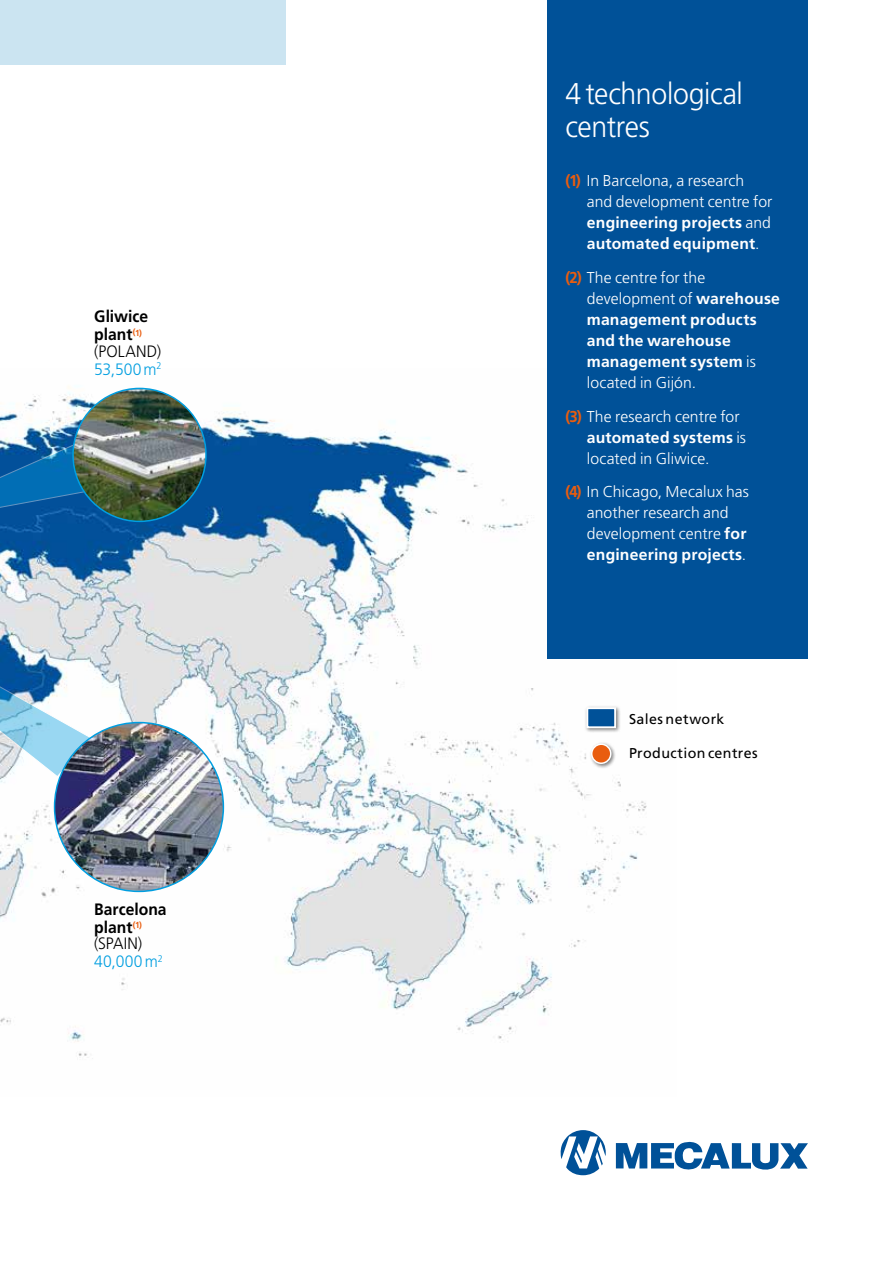
<style>
.page{position:relative;width:893px;height:1263px;background:#fff}
.page>*{position:absolute;margin:0;border:0;box-sizing:border-box;transform-origin:0 0}
.t1{font:300 30px/33px "Frutiger LT Std";letter-spacing:-.015em;color:#fff;scale:.95 1}
.t2{font:700 16.5px/18px "Frutiger LT Std";color:#000;scale:.95 1}
.t3{font:300 16.5px/18px "Frutiger LT Std";letter-spacing:.01em;color:#000;scale:.95 1}
.t4{font:300 15.75px/21px "Frutiger LT Std";letter-spacing:.005em;color:#fff}
.t5{font:700 15.75px/21px "Frutiger LT Std";letter-spacing:.015em;color:#fff}
.t6{font:14.25px "Frutiger LT Std";letter-spacing:.025em;color:#000}
.s1{color:#009ee0}
.s2{font-weight:700;color:#e95d0f}
.s3{font-weight:700}
.s4{color:#e95d0f}
.s5{font-weight:300}
</style>
<div class="page">
<img style="left:0;top:386px;width:676px;height:673px">
<svg style="left:0;top:429px;width:135px;height:102px;background:#1769ab"></svg>
<svg style="left:0;top:579px;width:92px;height:199px"></svg>
<div style="left:0;top:0;width:286px;height:65px;background:#cbe4f1"></div>
<img style="left:73px;top:389px;width:133px;height:132px;border-radius:64px">
<img style="left:55px;top:722px;width:168px;height:169px;border-radius:84px">
<div style="left:589px;top:741px;width:27px;height:28px;background:#000;opacity:.5"></div>
<div style="left:592px;top:744px;width:19px;height:19px;background:#e95d0f;border-radius:50%"></div>
<div style="left:591px;top:743px;width:20px;height:21px;border:2px solid #fff;border-radius:50%"></div>
<div style="left:584px;top:705px;width:37px;height:28px;background:#000;opacity:.5"></div>
<div style="left:586px;top:707px;width:30px;height:21px;background:#005198;border:2px solid #fff"></div>
<div style="left:547px;top:0;width:261px;height:658px;background:#005198"></div>
<svg style="left:560px;top:1130px;width:46px;height:45px"></svg>
<svg style="left:616px;top:1141px;width:192px;height:29px"></svg>
<p class="t2" style="left:94px;top:307px;width:58px">Gliwice plant<sup>(1)</sup></p>
<p class="t3" style="left:94px;top:342px;width:72px">(POLAND)<br><span class="s1">53,500 m</span><sup>2</sup></p>
<p class="t2" style="left:94px;top:900px;width:78px">Barcelona plant<sup>(1)</sup></p>
<p class="t3" style="left:94px;top:935px;width:74px">(SPAIN)<br><span class="s1">40,000 m</span><sup>2</sup></p>
<h1 class="t1" style="left:566px;top:78px;width:188px">4 technological centres</h1>
<p class="t4" style="left:587px;top:170px;width:187px;text-indent:-21px"><span class="s2">(1)</span> In Barcelona, a research and development centre for <span class="s3">engineering projects</span> and <span class="s3">automated equipment</span>.</p>
<p class="t5" style="left:587px;top:267px;width:195px;text-indent:-21px"><span class="s4">(2)</span> <span class="s5">The centre for the development of</span> warehouse management products and the warehouse management system <span class="s5">is located in Gijón.</span></p>
<p class="t4" style="left:587px;top:406px;width:161px;text-indent:-21px"><span class="s2">(3)</span> The research centre for <span class="s3">automated systems</span> is located in Gliwice.</p>
<p class="t4" style="left:587px;top:482px;width:164px;text-indent:-21px"><span class="s2">(4)</span> In Chicago, Mecalux has another research and development centre <span class="s3">for engineering projects</span>.</p>
<p class="t6" style="left:629px;top:710px;width:97px">Sales network</p>
<p class="t6" style="left:629px;top:744px;width:130px">Production centres</p>
</div>
